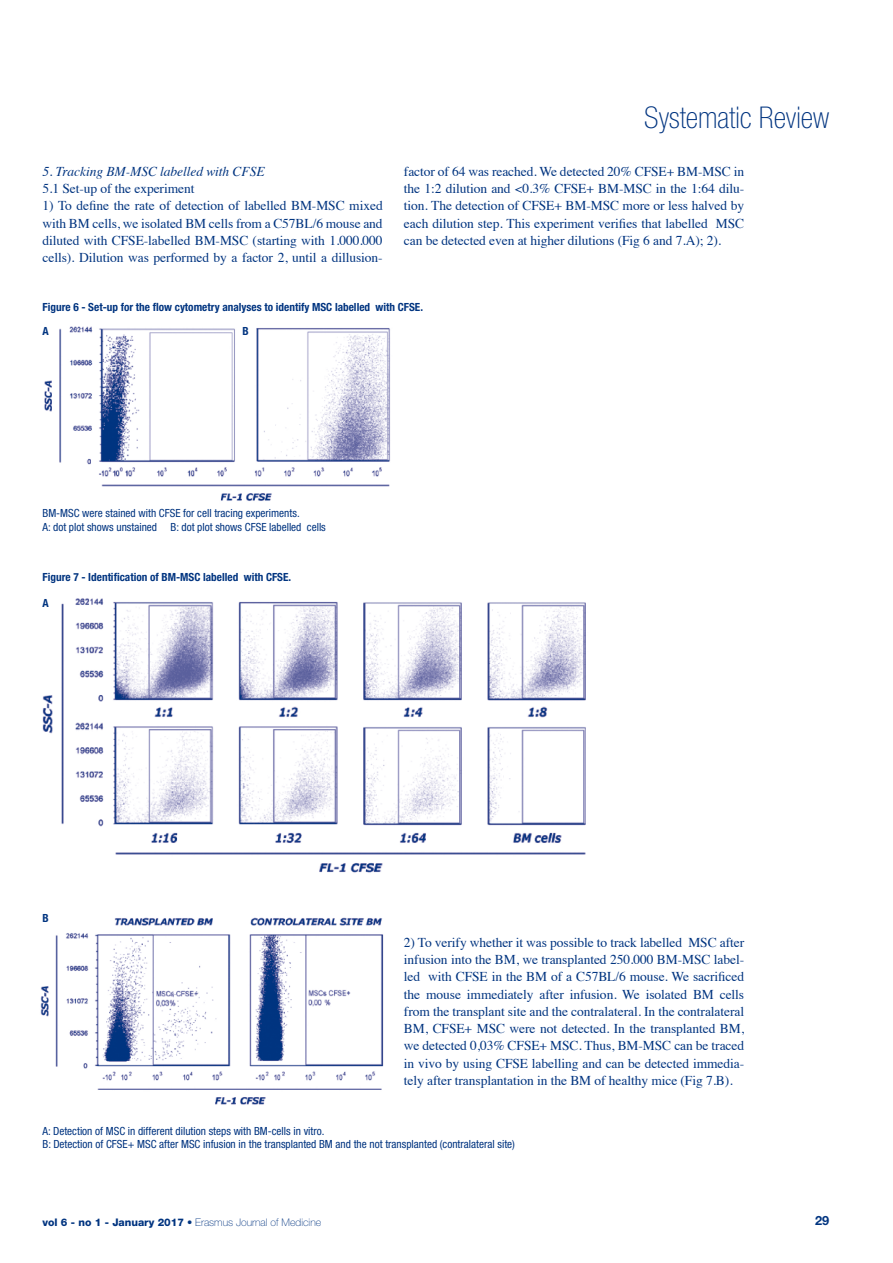
<style>
.page{position:relative;width:893px;height:1263px;background:#fff}
.page>*{position:absolute;margin:0;border:0;box-sizing:border-box;transform-origin:0 0}
.t1{font:100 condensed 30px "Helvetica Neue LT Std";color:#003480}
.t2{font:13.5px/17.2px "Times";letter-spacing:-.005em;color:#003480;text-align:justify}
.t3{font:italic 13.5px "Times";letter-spacing:-.005em;color:#003480}
.t4{font:700 12.75px "Helvetica Neue LT Std";color:#003480}
.t5{font:condensed 11.25px/13.5px "Helvetica Neue LT Std";color:#003480}
.t6{font:700 condensed 11.25px/24.5px "Helvetica Neue LT Std";color:#003480}
.t7{font:100 10.5px "Helvetica Neue LT Std";color:#003480}
.s1{font-weight:800}
</style>
<div class="page">
<img style="left:42px;top:598px;width:544px;height:275px">
<img style="left:40px;top:917px;width:344px;height:188px">
<img style="left:44px;top:326px;width:346px;height:175px">
<p class="t3" style="left:43px;top:160px;width:224px">5. Tracking BM-MSC labelled with CFSE</p>
<p class="t2" style="left:43px;top:179px;width:153px">5.1 Set-up of the experiment</p>
<p class="t2" style="left:43px;top:196px;width:342px">1) To define the rate of detection of labelled BM-MSC mixed with BM cells, we isolated BM cells from a C57BL/6 mouse and diluted with CFSE-labelled BM-MSC (starting with 1.000.000 cells). Dilution was performed by a factor 2, until a dillusion-</p>
<h1 class="t1" style="left:644px;top:100px;width:186px">Systematic Review</h1>
<p class="t2" style="left:404px;top:162px;width:342px">factor of 64 was reached. We detected 20% CFSE+ BM-MSC in the 1:2 dilution and &lt;0.3% CFSE+ BM-MSC in the 1:64 dilu&shy;tion. The detection of CFSE+ BM-MSC more or less halved by each dilution step. This experiment verifies that labelled MSC can be detected even at higher dilutions (Fig 6 and 7.A); 2).</p>
<p class="t6" style="left:43px;top:295px;width:382px">Figure 6 - Set-up for the flow cytometry analyses to identify MSC labelled with CFSE.<br>A</p>
<p class="t6" style="left:242px;top:319px;width:8px">B</p>
<p class="t5" style="left:43px;top:506px;width:285px">BM-MSC were stained with CFSE for cell tracing experiments.<br>A: dot plot shows unstained B: dot plot shows CFSE labelled cells</p>
<p class="t6" style="left:43px;top:565px;width:250px">Figure 7 - Identification of BM-MSC labelled with CFSE.</p>
<p class="t6" style="left:43px;top:590px;width:8px">A</p>
<p class="t6" style="left:43px;top:906px;width:8px">B</p>
<p class="t2" style="left:404px;top:932px;width:342px">2) To verify whether it was possible to track labelled MSC after infusion into the BM, we transplanted 250.000 BM-MSC label&shy;led with CFSE in the BM of a C57BL/6 mouse. We sacrificed the mouse immediately after infusion. We isolated BM cells from the transplant site and the contralateral. In the contralateral BM, CFSE+ MSC were not detected. In the transplanted BM, we detected 0,03% CFSE+ MSC. Thus, BM-MSC can be traced in vivo by using CFSE labelling and can be detected immedia&shy;tely after transplantation in the BM of healthy mice (Fig 7.B).</p>
<p class="t5" style="left:43px;top:1124px;width:474px">A: Detection of MSC in different dilution steps with BM-cells in vitro.<br>B: Detection of CFSE+ MSC after MSC infusion in the transplanted BM and the not transplanted (contralateral site)</p>
<p class="t7" style="left:43px;top:1216px;width:280px"><span class="s1">vol 6 - no 1 - January 2017</span> • Erasmus Journal of Medicine</p>
<p class="t4" style="left:815px;top:1213px;width:16px">29</p>
</div>
